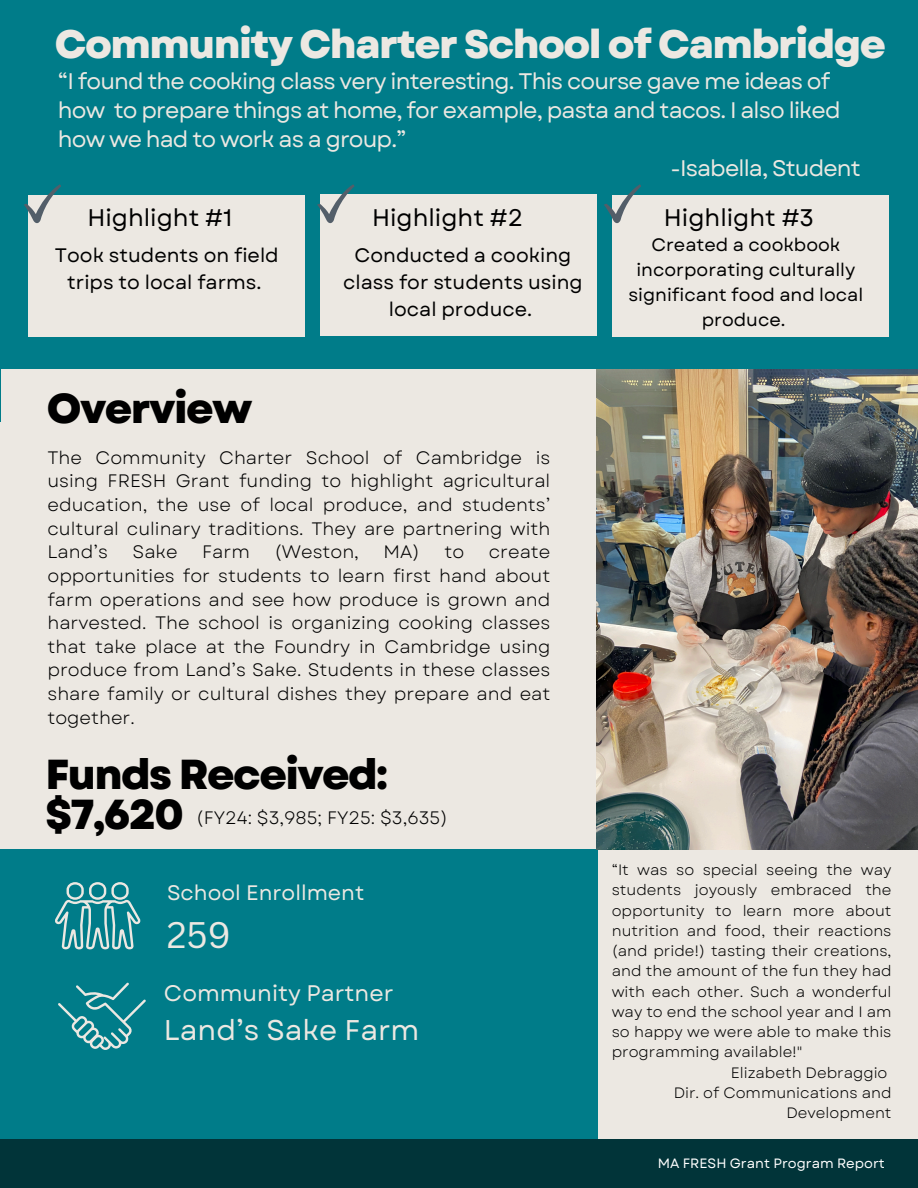
<style>
.page{position:relative;width:918px;height:1188px;background:#ece8e2}
.page>*{position:absolute;margin:0;border:0;box-sizing:border-box;transform-origin:0 0}
.t1{font:800 41.85px/39.3px "Garet";letter-spacing:-.04em;color:#000}
.t2{font:800 39.75px "Garet";letter-spacing:-.04em;color:#ece8e2}
.t3{font:36px "Canva Sans";color:#ece8e2}
.t4{font:28.5px "Garet";color:#ece8e2}
.t5{font:24px "Garet";color:#000}
.t6{font:22.5px "Garet";letter-spacing:-.04em;color:#ece8e2}
.t7{font:22.5px "Garet";color:#ece8e2}
.t8{font:21px "Garet";color:#ece8e2}
.t9{font:19.5px/27px "Garet";color:#000;text-align:center}
.t10{font:18px/23.7px "Garet";color:#000;text-align:justify}
.t11{font:18px/24.8px "Garet";color:#000;text-align:center}
.t12{font:15px/20.2px "Garet";color:#000;text-align:justify}
.t13{font:13.5px "Garet";color:#fff}
</style>
<div class="page">
<div style="left:0;top:0;width:918px;height:421px;background:#007c89"></div>
<div style="left:1px;top:369px;width:596px;height:481px;background:#ece8e2"></div>
<div style="left:0;top:850px;width:597px;height:338px;background:#007c89"></div>
<div style="left:0;top:1139px;width:918px;height:49px;background:#013439"></div>
<div style="left:29px;top:195px;width:276px;height:142px;background:#ece8e2"></div>
<div style="left:320px;top:194px;width:277px;height:142px;background:#ece8e2"></div>
<div style="left:612px;top:195px;width:276px;height:142px;background:#ece8e2"></div>
<svg style="left:24px;top:184px;width:37px;height:39px"></svg>
<svg style="left:317px;top:184px;width:37px;height:39px"></svg>
<svg style="left:604px;top:184px;width:37px;height:39px"></svg>
<img style="left:597px;top:369px;width:321px;height:481px">
<svg style="left:55px;top:882px;width:85px;height:68px"></svg>
<svg style="left:58px;top:983px;width:88px;height:67px"></svg>
<p class="t2" style="left:55px;top:15px;width:833px">Community Charter School of Cambridge</p>
<p class="t6" style="left:58px;top:65px;width:774px">“I found the cooking class very interesting. This course gave me ideas of</p>
<p class="t6" style="left:58px;top:94px;width:784px">how to prepare things at home, for example, pasta and tacos. I also liked</p>
<p class="t6" style="left:58px;top:123px;width:350px">how we had to work as a group.”</p>
<p class="t6" style="left:671px;top:152px;width:192px">-Isabella, Student</p>
<h3 class="t5" style="left:87px;top:201px;width:146px">Highlight #1</h3>
<h6 class="t5" style="left:372px;top:201px;width:153px">Highlight #2</h6>
<p class="t5" style="left:664px;top:201px;width:152px">Highlight #3</p>
<h4 class="t9" style="left:55px;top:242px;width:225px">Took students on field trips to local farms.</h4>
<h4 class="t1" style="left:47px;top:389px;width:207px">Overview</h4>
<p class="t9" style="left:343px;top:242px;width:241px">Conducted a cooking class for students using local produce.</p>
<h1 class="t11" style="left:628px;top:233px;width:236px">Created a cookbook incorporating culturally significant food and local produce.</h1>
<h3 class="t10" style="left:47px;top:446px;width:504px">The Community Charter School of Cambridge is using FRESH Grant funding to highlight agricultural education, the use of local produce, and students’ cultural culinary traditions. They are partnering with Land’s</h3>
<h3 class="t10" style="left:133px;top:540px;width:47px">Sake</h3>
<h3 class="t10" style="left:202px;top:540px;width:49px">Farm</h3>
<h3 class="t10" style="left:274px;top:540px;width:86px">(Weston,</h3>
<h3 class="t10" style="left:384px;top:540px;width:82px">MA) to</h3>
<h3 class="t10" style="left:47px;top:540px;width:504px;text-indent:441px">create opportunities for students to learn first hand about farm operations and see how produce is grown and harvested. The school is organizing cooking classes that take place at the Foundry in Cambridge using produce from Land’s Sake. Students in these classes share family or cultural dishes they prepare and eat together.</h3>
<h3 class="t1" style="left:45px;top:755px;width:344px">Funds Received: $7,620</h3>
<h6 class="t10" style="left:196px;top:806px;width:253px">(FY24: $3,985; FY25: $3,635)</h6>
<p class="t8" style="left:167px;top:878px;width:199px">School Enrollment</p>
<h3 class="t3" style="left:167px;top:909px;width:66px">259</h3>
<h1 class="t7" style="left:164px;top:977px;width:231px">Community Partner</h1>
<h1 class="t4" style="left:164px;top:1009px;width:257px">Land’s Sake Farm</h1>
<h5 class="t12" style="left:612px;top:860px;width:281px">“It was so special seeing the way students joyously embraced the opportunity to learn more about nutrition and food, their reactions (and pride!) tasting their creations, and the amount of the fun they had with each other. Such a wonderful way to end the school year and I am so happy we were able to make this programming available!"</h5>
<p class="t12" style="left:731px;top:1062px;width:158px">Elizabeth Debraggio</p>
<h4 class="t12" style="left:674px;top:1083px;width:219px;text-align:right">Dir. of Communications and<br>Development</h4>
<p class="t13" style="left:658px;top:1153px;width:229px">MA FRESH Grant Program Report</p>
</div>
